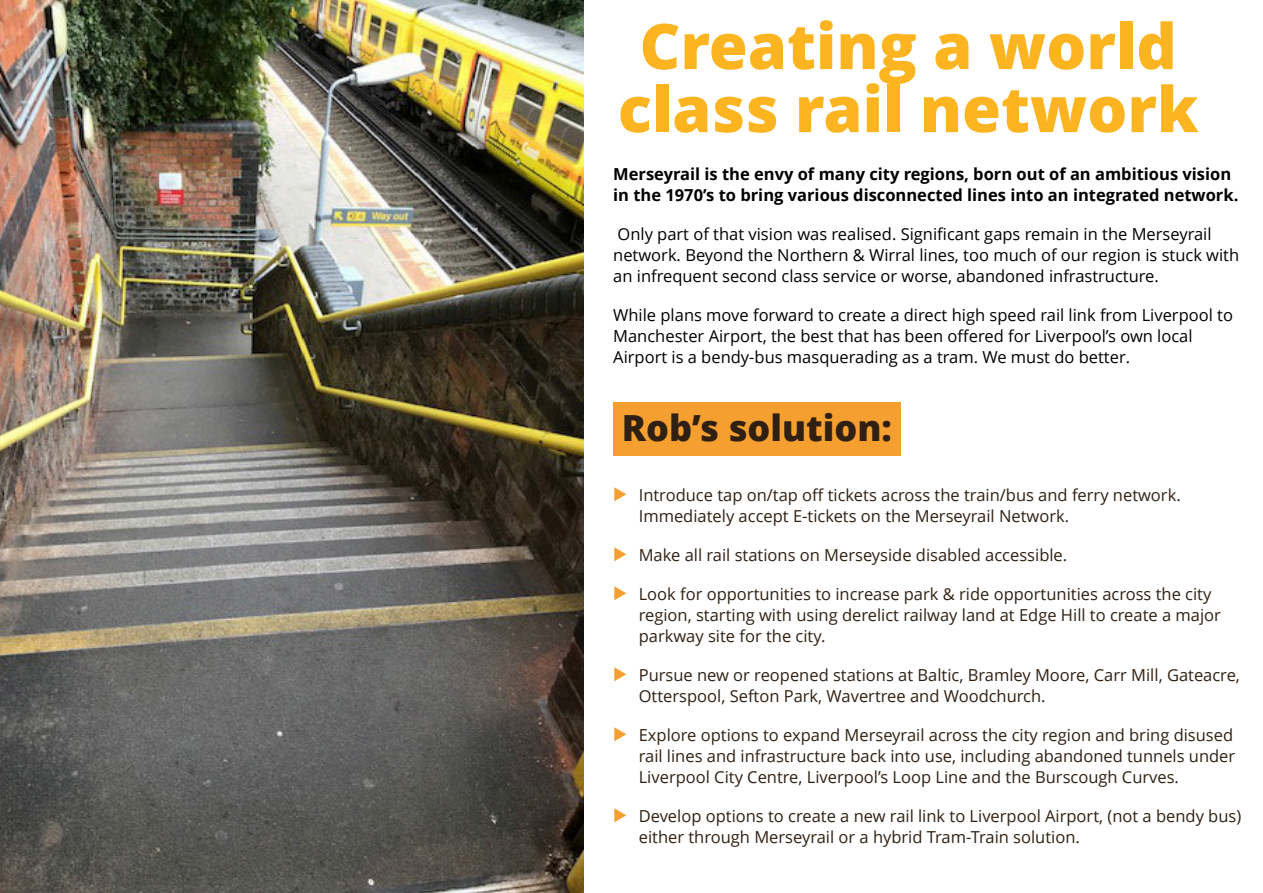
<style>
.page{position:relative;width:1263px;height:893px;background:#fff}
.page>*{position:absolute;margin:0;border:0;box-sizing:border-box;transform-origin:0 0}
.t1{font:800 63px "Open Sans";color:#fcb420}
.t2{font:800 36px "Open Sans";color:#302013}
.t3{font:16.5px "Open Sans";color:#302013}
.t4{font:16.5px "Open Sans";color:#000}
.t5{font:700 16.5px "Open Sans";color:#000}
.t6{font:16.5px "Lucida Grande";color:#f49f2f}
</style>
<div class="page">
<div style="left:613px;top:403px;width:287px;height:53px;background:#f49f2f"></div>
<img style="left:0;top:0;width:584px;height:893px">
<p class="t1" style="left:640px;top:21px;width:539px">Creating a world</p>
<p class="t1" style="left:618px;top:84px;width:582px">class rail network</p>
<p class="t5" style="left:613px;top:167px;width:619px">Merseyrail is the envy of many city regions, born out of an ambitious vision</p>
<p class="t5" style="left:613px;top:188px;width:627px">in the 1970’s to bring various disconnected lines into an integrated network.</p>
<p class="t4" style="left:617px;top:227px;width:596px">Only part of that vision was realised. Significant gaps remain in the Merseyrail</p>
<p class="t4" style="left:613px;top:248px;width:627px">network. Beyond the Northern &amp; Wirral lines, too much of our region is stuck with</p>
<p class="t4" style="left:613px;top:269px;width:547px">an infrequent second class service or worse, abandoned infrastructure.</p>
<p class="t4" style="left:613px;top:308px;width:621px">While plans move forward to create a direct high speed rail link from Liverpool to</p>
<p class="t4" style="left:613px;top:329px;width:581px">Manchester Airport, the best that has been offered for Liverpool’s own local</p>
<p class="t4" style="left:613px;top:350px;width:518px">Airport is a bendy-bus masquerading as a tram. We must do better.</p>
<p class="t2" style="left:622px;top:414px;width:272px">Rob’s solution:</p>
<p class="t6" style="left:613px;top:488px;width:16px">▶</p>
<p class="t3" style="left:639px;top:488px;width:543px">Introduce tap on/tap off tickets across the train/bus and ferry network.</p>
<p class="t3" style="left:639px;top:509px;width:432px">Immediately accept E-tickets on the Merseyrail Network.</p>
<p class="t6" style="left:613px;top:548px;width:16px">▶</p>
<p class="t3" style="left:639px;top:548px;width:430px">Make all rail stations on Merseyside disabled accessible.</p>
<p class="t6" style="left:613px;top:587px;width:16px">▶</p>
<p class="t3" style="left:639px;top:587px;width:574px">Look for opportunities to increase park &amp; ride opportunities across the city</p>
<p class="t3" style="left:639px;top:608px;width:584px">region, starting with using derelict railway land at Edge Hill to create a major</p>
<p class="t3" style="left:639px;top:629px;width:188px">parkway site for the city.</p>
<p class="t6" style="left:613px;top:668px;width:16px">▶</p>
<p class="t3" style="left:639px;top:668px;width:603px">Pursue new or reopened stations at Baltic, Bramley Moore, Carr Mill, Gateacre,</p>
<p class="t3" style="left:639px;top:689px;width:408px">Otterspool, Sefton Park, Wavertree and Woodchurch.</p>
<p class="t6" style="left:613px;top:728px;width:16px">▶</p>
<p class="t3" style="left:639px;top:728px;width:596px">Explore options to expand Merseyrail across the city region and bring disused</p>
<p class="t3" style="left:639px;top:749px;width:598px">rail lines and infrastructure back into use, including abandoned tunnels under</p>
<p class="t3" style="left:639px;top:770px;width:542px">Liverpool City Centre, Liverpool’s Loop Line and the Burscough Curves.</p>
<p class="t6" style="left:613px;top:809px;width:16px">▶</p>
<p class="t3" style="left:639px;top:809px;width:604px">Develop options to create a new rail link to Liverpool Airport, (not a bendy bus)</p>
<p class="t3" style="left:639px;top:830px;width:443px">either through Merseyrail or a hybrid Tram-Train solution.</p>
</div>
